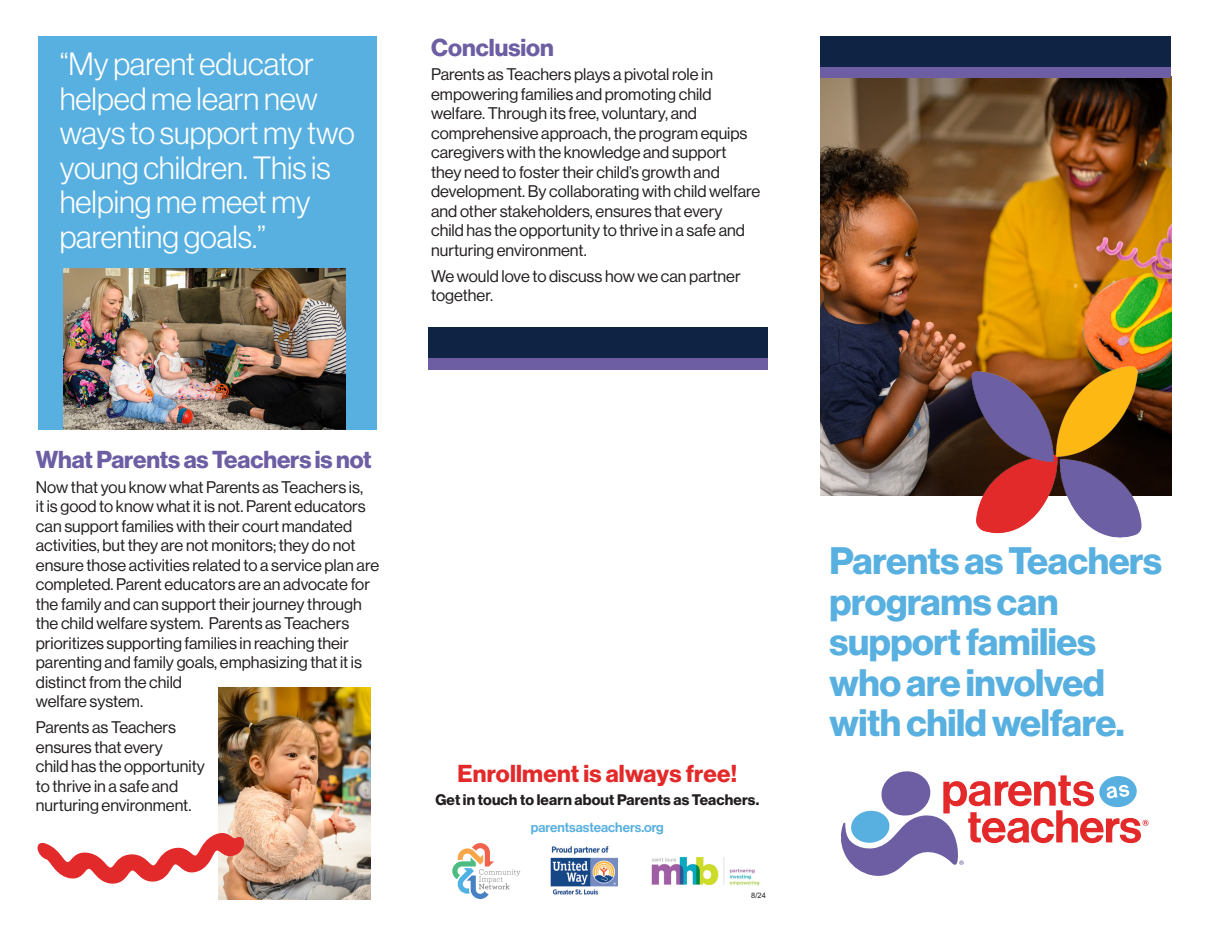
<style>
.page{position:relative;width:1215px;height:945px;background:#fff}
.page>*{position:absolute;margin:0;border:0;box-sizing:border-box;transform-origin:0 0}
.Subhead_-_27_pt_NHG{font:37.5px/40.5px "N Haas Grotesk DS Pro 75 Bd";letter-spacing:-.01em;color:#58b0e0}
.t1{font:31.5px/34.5px "N Haas Grotesk DS Pro 45 Lt";color:#fff}
.NHG_subheads{font:24px "N Haas Grotesk DS Pro 75 Bd";letter-spacing:-.005em;color:#6d5ea3}
.t2{font:24px "N Haas Grotesk DS Pro 75 Bd";letter-spacing:.01em;color:#e32929}
.NHG_body_copy_-_less_horz_spacing{font:16.5px/19.5px "N Haas Grotesk DS Pro 55 Rg";color:#231f20}
.t3{font:15px "N Haas Grotesk DS Pro 75 Bd";letter-spacing:.01em;color:#231f20}
.contact_info_at_bottom{font:13.5px "N Haas Grotesk DS Pro 65 Md";color:#58b0e0}
.Item_no{font:7.5px "Arial";color:#231f20}
</style>
<div class="page">
<svg style="left:841px;top:771px;width:307px;height:105px"></svg>
<img style="left:820px;top:78px;width:351px;height:418px">
<div style="left:820px;top:62px;width:351px;height:16px;background:#6d5ea3"></div>
<div style="left:820px;top:36px;width:351px;height:31px;background:#0f2344"></div>
<img style="left:964px;top:358px;width:186px;height:180px">
<div style="left:428px;top:354px;width:340px;height:16px;background:#6d5ea3"></div>
<div style="left:428px;top:328px;width:340px;height:30px;background:#0f2344"></div>
<div style="left:38px;top:37px;width:338px;height:393px;background:#58b0e0"></div>
<img style="left:63px;top:269px;width:282px;height:160px">
<img style="left:218px;top:687px;width:152px;height:213px">
<svg style="left:37px;top:831px;width:207px;height:53px"></svg>
<img style="left:651px;top:856px;width:109px;height:30px">
<img style="left:550px;top:847px;width:67px;height:48px">
<svg style="left:452px;top:843px;width:68px;height:56px"></svg>
<p class="t1" style="left:60px;top:47px;width:297px">“My parent educator helped me learn new ways to support my two young children. This is helping me meet my parenting goals.”</p>
<p class="NHG_subheads" style="left:431px;top:33px;width:124px">Conclusion</p>
<p class="NHG_body_copy_-_less_horz_spacing" style="left:431px;top:65px;width:331px">Parents as Teachers plays a pivotal role in empowering families and promoting child welfare. Through its free, voluntary, and comprehensive approach, the program equips caregivers with the knowledge and support they need to foster their child’s growth and development. By collaborating with child welfare and other stakeholders, ensures that every<br>child has the opportunity to thrive in a safe and nurturing environment.</p>
<p class="NHG_body_copy_-_less_horz_spacing" style="left:431px;top:266px;width:311px">We would love to discuss how we can partner together.</p>
<p class="NHG_subheads" style="left:36px;top:446px;width:337px">What Parents as Teachers is not</p>
<p class="NHG_body_copy_-_less_horz_spacing" style="left:36px;top:477px;width:345px">Now that you know what Parents as Teachers is,<br>it is good to know what it is not. Parent educators can support families with their court mandated activities, but they are not monitors; they do not ensure those activities related to a service plan are completed. Parent educators are an advocate for the family and can support their journey through the child welfare system. Parents as Teachers prioritizes supporting families in reaching their parenting and family goals, emphasizing that it is distinct from the child<br>welfare system.</p>
<p class="NHG_body_copy_-_less_horz_spacing" style="left:36px;top:718px;width:170px">Parents as Teachers ensures that every<br>child has the opportunity to thrive in a safe and nurturing environment.</p>
<p class="t2" style="left:458px;top:760px;width:281px">Enrollment is always free!</p>
<p class="t3" style="left:435px;top:791px;width:325px">Get in touch to learn about Parents as Teachers.</p>
<p class="contact_info_at_bottom" style="left:531px;top:819px;width:135px">parentsasteachers.org</p>
<p class="Item_no" style="left:751px;top:890px;width:16px">8/24</p>
<p class="Subhead_-_27_pt_NHG" style="left:830px;top:541px;width:334px">Parents as Teachers programs can support families who are involved with child welfare.</p>
</div>
